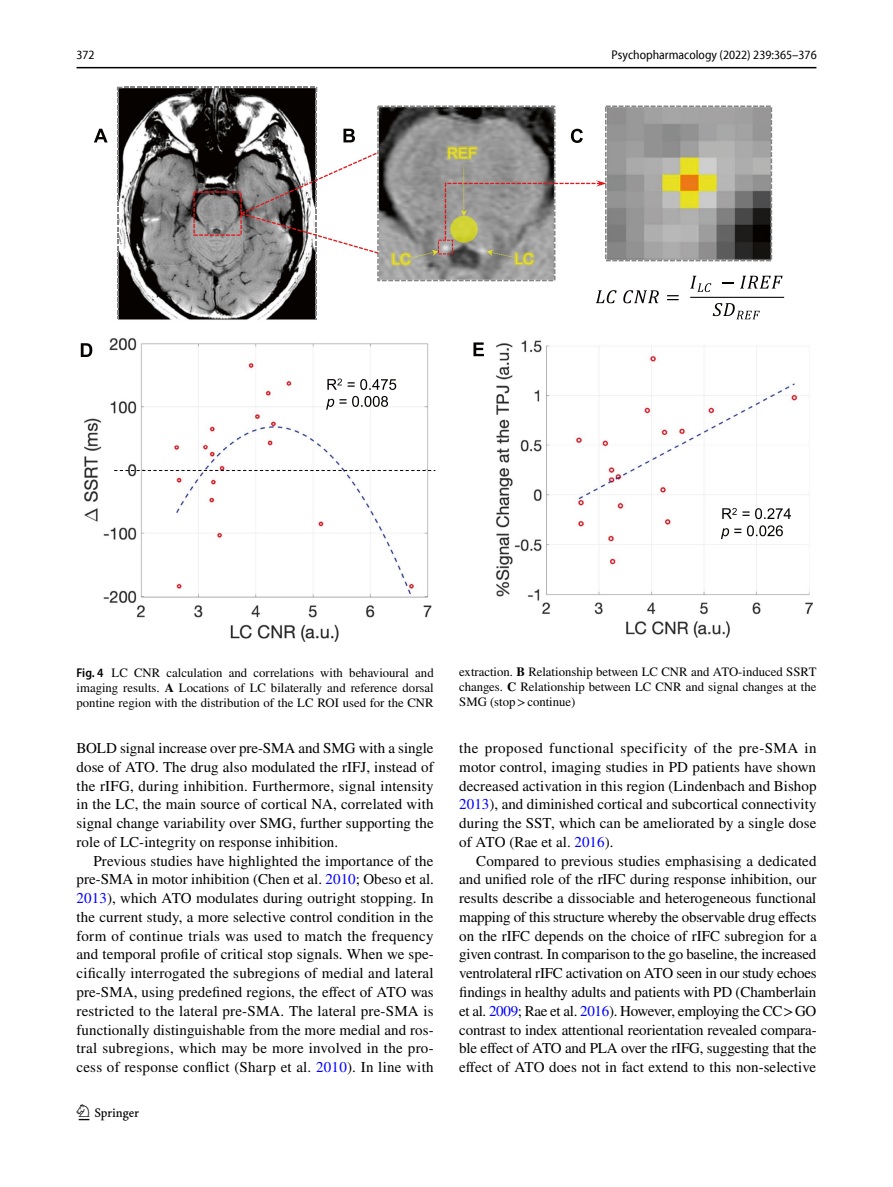
<style>
.page{position:relative;width:893px;height:1187px;background:#fff}
.page>*{position:absolute;margin:0;border:0;box-sizing:border-box;transform-origin:0 0}
.t1{font:22.5px "Springnew Regular 2";color:#000}
.t2{font:15px/18.8px "STIX";letter-spacing:.005em;color:#000;text-align:justify}
.t3{font:12.75px/15px "STIX";color:#000;text-align:justify}
.t4{font:semi-condensed 12.75px "Myriad Pro Unic";color:#000}
.s1{font-family:"Myriad Pro";font-weight:600;font-stretch:semi-condensed}
.s2{font-weight:700}
.s3{color:#00f}
</style>
<div class="page">
<hr style="left:77px;top:67px;width:739px;height:1px;background:#000">
<img style="left:84px;top:88px;width:728px;height:553px">
<div style="left:377px;top:105px;width:178px;height:176px;border:2px dashed #858585"></div>
<svg style="left:94px;top:129px;width:14px;height:13px"></svg>
<svg style="left:571px;top:129px;width:12px;height:14px"></svg>
<svg style="left:448px;top:148px;width:28px;height:10px"></svg>
<div style="left:605px;top:105px;width:167px;height:156px;border:2px dashed #858585"></div>
<svg style="left:117px;top:87px;width:263px;height:232px"></svg>
<svg style="left:393px;top:250px;width:45px;height:14px"></svg>
<svg style="left:487px;top:249px;width:46px;height:15px"></svg>
<div style="left:438px;top:240px;width:15px;height:14px;border:1px dashed #e2171a"></div>
<svg style="left:114px;top:470px;width:321px;height:1px"></svg>
<svg style="left:81px;top:343px;width:11px;height:14px"></svg>
<svg style="left:473px;top:342px;width:11px;height:14px"></svg>
<svg style="left:596px;top:290px;width:21px;height:13px"></svg>
<svg style="left:623px;top:290px;width:36px;height:13px"></svg>
<svg style="left:667px;top:295px;width:12px;height:5px"></svg>
<svg style="left:690px;top:276px;width:94px;height:43px"></svg>
<svg style="left:327px;top:378px;width:15px;height:12px"></svg>
<svg style="left:348px;top:379px;width:48px;height:11px"></svg>
<svg style="left:326px;top:396px;width:62px;height:13px"></svg>
<svg style="left:722px;top:508px;width:69px;height:11px"></svg>
<svg style="left:721px;top:525px;width:62px;height:14px"></svg>
<svg style="left:445px;top:167px;width:162px;height:73px"></svg>
<p class="t4" style="left:76px;top:50px;width:20px">372</p>
<p class="t4" style="left:612px;top:50px;width:207px">Psychopharmacology (2022) 239:365–376</p>
<p class="t3" style="left:77px;top:665px;width:359px"><span class="s1">Fig. 4</span> LC CNR calculation and correlations with behavioural and imaging results. <span class="s2">A</span> Locations of LC bilaterally and reference dorsal pontine region with the distribution of the LC ROI used for the CNR</p>
<p class="t3" style="left:459px;top:665px;width:359px">extraction. <span class="s2">B</span> Relationship between LC CNR and ATO-induced SSRT changes. <span class="s2">C</span> Relationship between LC CNR and signal changes at the SMG (stop&gt;continue)</p>
<p class="t2" style="left:77px;top:739px;width:359px">BOLD signal increase over pre-SMA and SMG with a single dose of ATO. The drug also modulated the rIFJ, instead of the rIFG, during inhibition. Furthermore, signal intensity in the LC, the main source of cortical NA, correlated with signal change variability over SMG, further supporting the role of LC-integrity on response inhibition.</p>
<p class="t2" style="left:77px;top:852px;width:359px;text-indent:17px">Previous studies have highlighted the importance of the pre-SMA in motor inhibition (Chen et al. <span class="s3">2010</span>; Obeso et al.<br><span class="s3">2013</span>), which ATO modulates during outright stopping. In the current study, a more selective control condition in the form of continue trials was used to match the frequency and temporal profile of critical stop signals. When we spe&shy;cifically interrogated the subregions of medial and lateral pre-SMA, using predefined regions, the effect of ATO was restricted to the lateral pre-SMA. The lateral pre-SMA is functionally distinguishable from the more medial and ros&shy;tral subregions, which may be more involved in the pro&shy;cess of response conflict (Sharp et al. <span class="s3">2010</span>). In line with</p>
<h1 class="t1" style="left:79px;top:1104px;width:62px">1 3</h1>
<p class="t2" style="left:459px;top:739px;width:359px">the proposed functional specificity of the pre-SMA in motor control, imaging studies in PD patients have shown decreased activation in this region (Lindenbach and Bishop <span class="s3">2013</span>), and diminished cortical and subcortical connectivity during the SST, which can be ameliorated by a single dose of ATO (Rae et al. <span class="s3">2016</span>).</p>
<p class="t2" style="left:459px;top:852px;width:359px;text-indent:17px">Compared to previous studies emphasising a dedicated and unified role of the rIFC during response inhibition, our results describe a dissociable and heterogeneous functional mapping of this structure whereby the observable drug effects on the rIFC depends on the choice of rIFC subregion for a given contrast. In comparison to the go baseline, the increased ventrolateral rIFC activation on ATO seen in our study echoes findings in healthy adults and patients with PD (Chamberlain et al. <span class="s3">2009</span>; Rae et al. <span class="s3">2016</span>). However, employing the CC&gt;GO contrast to index attentional reorientation revealed compara&shy;ble effect of ATO and PLA over the rIFG, suggesting that the effect of ATO does not in fact extend to this non-selective</p>
</div>
